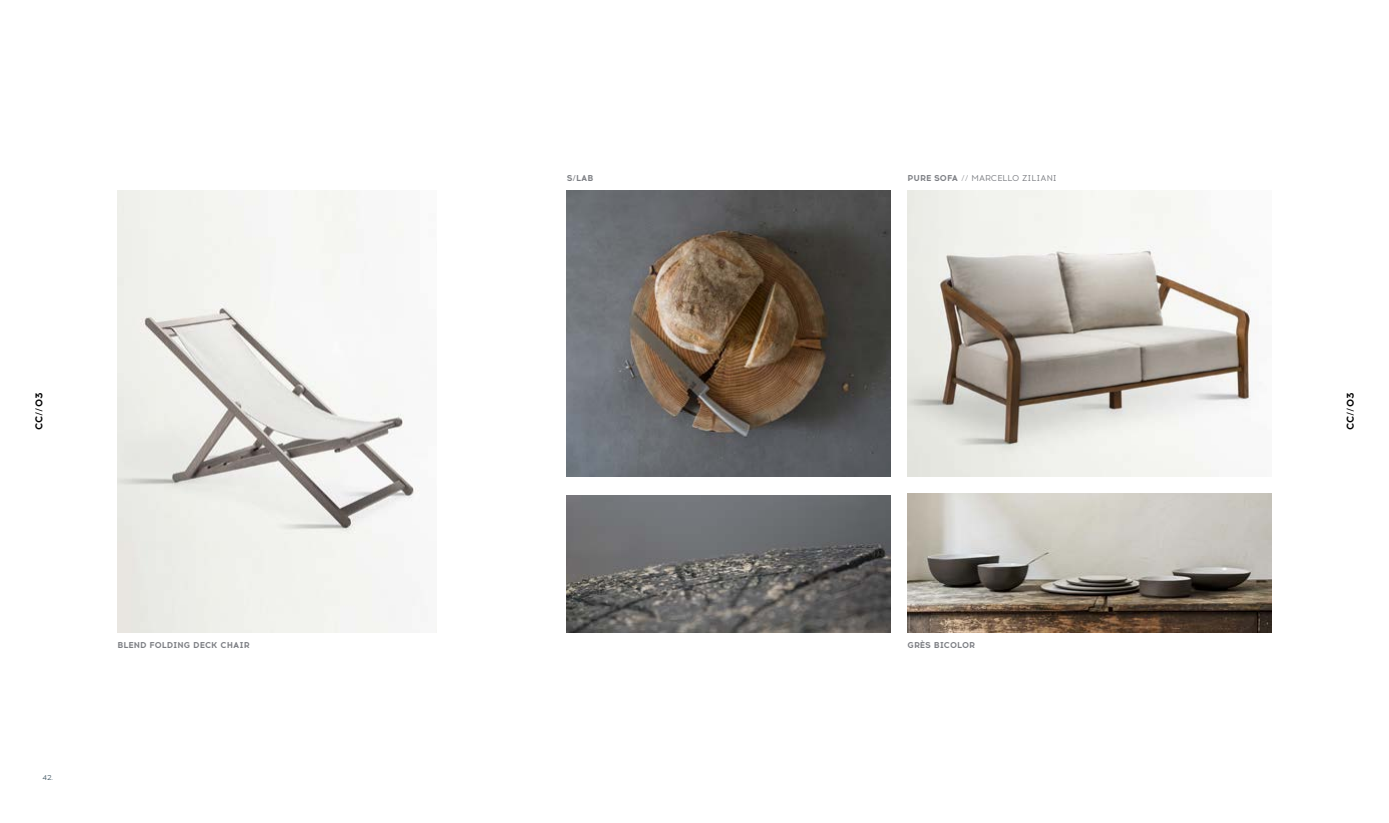
<style>
.page{position:relative;width:1389px;height:823px;background:#fff}
.page>*{position:absolute;margin:0;border:0;box-sizing:border-box;transform-origin:0 0}
.t1{font:700 10px "Acrom";color:#000}
.t2{font:700 8.5px "Acrom";color:#7b7d82}
.t3{font:8.5px "Acrom";color:#7b7d82}
.t4{font:7.2px "Acrom";color:#425764}
.s1{font-weight:700}
</style>
<div class="page">
<img style="left:118px;top:191px;width:319px;height:441px">
<img style="left:908px;top:493px;width:363px;height:139px">
<img style="left:567px;top:190px;width:323px;height:286px">
<img style="left:908px;top:190px;width:349px;height:286px">
<img style="left:567px;top:495px;width:323px;height:137px">
<p class="t2" style="left:567px;top:172px;width:28px">S/LAB</p>
<p class="t3" style="left:908px;top:173px;width:151px"><span class="s1">PURE SOFA</span> // MARCELLO ZILIANI</p>
<p class="t1" style="left:32px;top:430px;width:39px;rotate:-90deg">CC//03</p>
<p class="t1" style="left:1343px;top:430px;width:39px;rotate:-90deg">CC//03</p>
<p class="t4" style="left:43px;top:772px;width:12px">42.</p>
<p class="t2" style="left:118px;top:638px;width:134px">BLEND FOLDING DECK CHAIR</p>
<p class="t2" style="left:908px;top:638px;width:69px">GRÈS BICOLOR</p>
</div>
